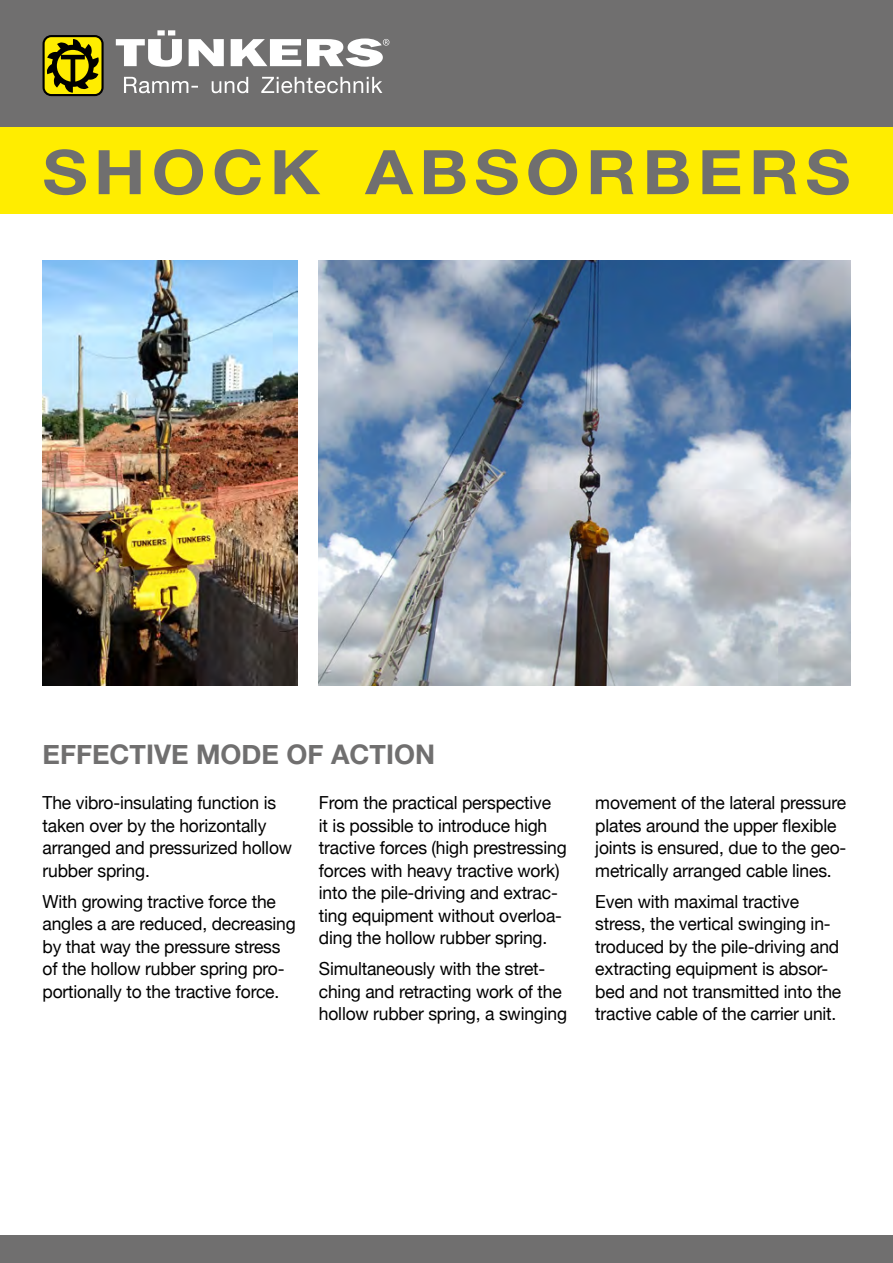
<style>
.page{position:relative;width:893px;height:1263px;background:#fff}
.page>*{position:absolute;margin:0;border:0;box-sizing:border-box;transform-origin:0 0}
.t1{font:700 61.5px "Helvetica Neue";letter-spacing:.09em;color:#706f6f;scale:1.13 1}
.t2{font:700 27px "Helvetica Neue";color:#706f6f}
.t3{font:18px/22.5px "Helvetica Neue";letter-spacing:-.01em;color:#000}
</style>
<div class="page">
<div style="left:0;top:0;width:893px;height:128px;background:#706f6f"></div>
<div style="left:0;top:128px;width:893px;height:86px;background:#ffed00"></div>
<svg style="left:43px;top:35px;width:61px;height:61px;background:#8c8202"></svg>
<svg style="left:116px;top:30px;width:66px;height:37px"></svg>
<svg style="left:189px;top:39px;width:35px;height:27px"></svg>
<svg style="left:231px;top:39px;width:70px;height:27px"></svg>
<svg style="left:307px;top:38px;width:82px;height:29px"></svg>
<svg style="left:124px;top:77px;width:258px;height:16px"></svg>
<img style="left:43px;top:260px;width:255px;height:426px">
<div style="left:0;top:1235px;width:893px;height:28px;background:#706f6f"></div>
<img style="left:319px;top:260px;width:531px;height:426px">
<h1 class="t1" style="left:43px;top:124px;width:716px">SHOCK ABSORBERS</h1>
<h2 class="t2" style="left:43px;top:734px;width:394px">EFFECTIVE MODE OF ACTION</h2>
<p class="t3" style="left:43px;top:793px;width:251px">The vibro-insulating function is taken over by the horizontally arranged and pressurized hollow rubber spring.</p>
<p class="t3" style="left:43px;top:891px;width:255px">With growing tractive force the angles a are reduced, decreasing by that way the pressure stress of the hollow rubber spring pro&shy;portionally to the tractive force.</p>
<p class="t3" style="left:319px;top:793px;width:249px">From the practical perspective<br>it is possible to introduce high tractive forces (high prestressing forces with heavy tractive work) into the pile-driving and extrac&shy;ting equipment without overloa&shy;ding the hollow rubber spring.</p>
<p class="t3" style="left:319px;top:959px;width:250px">Simultaneously with the stret&shy;ching and retracting work of the hollow rubber spring, a swinging</p>
<p class="t3" style="left:595px;top:793px;width:253px">movement of the lateral pressure plates around the upper flexible joints is ensured, due to the geo&shy;metrically arranged cable lines.</p>
<p class="t3" style="left:595px;top:891px;width:247px">Even with maximal tractive stress, the vertical swinging in&shy;troduced by the pile-driving and extracting equipment is absor&shy;bed and not transmitted into the tractive cable of the carrier unit.</p>
</div>
